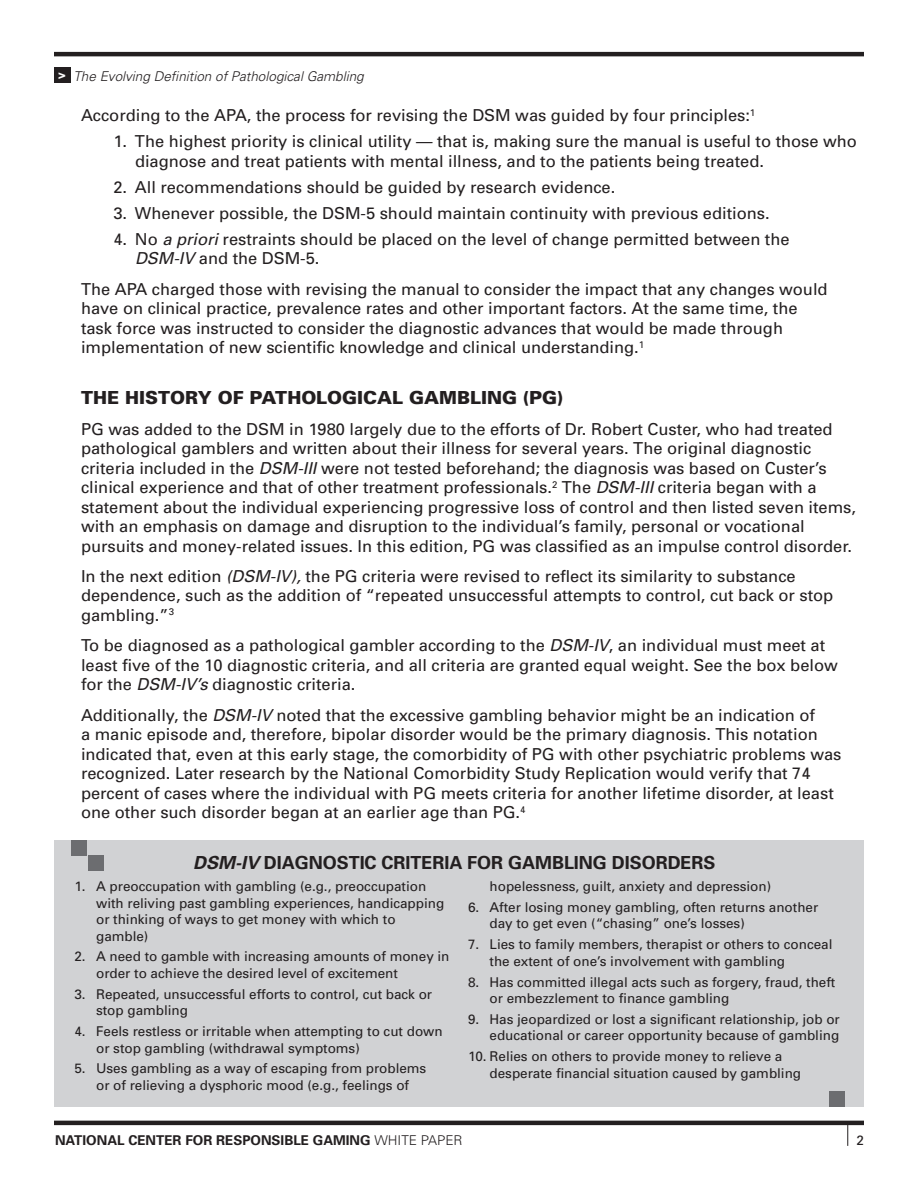
<style>
.page{position:relative;width:918px;height:1188px;background:#fff}
.page>*{position:absolute;margin:0;border:0;box-sizing:border-box;transform-origin:0 0}
.sub2{font:700 18px "Univers";color:#231f20}
.sub1{font:900 18px "Univers";color:#231f20}
.body1{font:16.5px/19.5px "Univers";color:#231f20}
.bullet{font:16.5px/19.5px "Univers";color:#231f20}
.bullet-2{font:13.5px/16.5px "Univers";color:#231f20}
.t1{font:700 13.5px "Univers";color:#231f20}
.t2{font:italic 300 13.5px "Univers";color:#231f20}
.bullet-3{font:700 13.5px "Univers";color:#fff}
.s1{font-style:italic}
.s2{font-weight:300}
</style>
<div class="page">
<svg style="left:847px;top:1125px;width:1px;height:21px"></svg>
<hr style="left:54px;top:1121px;width:810px;height:4px;background:#231f20">
<div style="left:55px;top:840px;width:809px;height:267px;background:#d1d2d4"></div>
<hr style="left:54px;top:52px;width:810px;height:4px;background:#231f20">
<div style="left:54px;top:68px;width:16px;height:15px;background:#231f20"></div>
<div style="left:89px;top:855px;width:15px;height:15px;background:#6c6d70"></div>
<div style="left:71px;top:840px;width:15px;height:15px;background:#6c6d70"></div>
<div style="left:829px;top:1091px;width:16px;height:16px;background:#6c6d70"></div>
<p class="bullet-3" style="left:58px;top:65px;width:9px">&gt;</p>
<p class="t2" style="left:73px;top:68px;width:292px">The Evolving Definition of Pathological Gambling</p>
<p class="body1" style="left:81px;top:105px;width:676px">According to the APA, the process for revising the DSM was guided by four principles:<sup>1</sup></p>
<p class="bullet" style="left:135px;top:131px;width:724px;text-indent:-22px">1. The highest priority is clinical utility — that is, making sure the manual is useful to those who diagnose and treat patients with mental illness, and to the patients being treated.</p>
<p class="bullet" style="left:113px;top:177px;width:503px">2. All recommendations should be guided by research evidence.</p>
<p class="bullet" style="left:113px;top:203px;width:658px">3. Whenever possible, the DSM-5 should maintain continuity with previous editions.</p>
<p class="bullet" style="left:135px;top:229px;width:656px;text-indent:-22px">4. No <span class="s1">a priori</span> restraints should be placed on the level of change permitted between the<br><span class="s1">DSM-IV</span> and the DSM-5.</p>
<p class="body1" style="left:81px;top:279px;width:748px">The APA charged those with revising the manual to consider the impact that any changes would have on clinical practice, prevalence rates and other important factors. At the same time, the task force was instructed to consider the diagnostic advances that would be made through implementation of new scientific knowledge and clinical understanding.<sup>1</sup></p>
<p class="sub1" style="left:81px;top:387px;width:484px">THE HISTORY OF PATHOLOGICAL GAMBLING (PG)</p>
<p class="body1" style="left:81px;top:419px;width:777px">PG was added to the DSM in 1980 largely due to the efforts of Dr. Robert Custer, who had treated pathological gamblers and written about their illness for several years. The original diagnostic criteria included in the <span class="s1">DSM-III</span> were not tested beforehand; the diagnosis was based on Custer’s clinical experience and that of other treatment professionals.<sup>2</sup> The <span class="s1">DSM-III</span> criteria began with a statement about the individual experiencing progressive loss of control and then listed seven items, with an emphasis on damage and disruption to the individual’s family, personal or vocational pursuits and money-related issues. In this edition, PG was classified as an impulse control disorder.</p>
<p class="body1" style="left:81px;top:566px;width:754px">In the next edition <span class="s1">(DSM-IV),</span> the PG criteria were revised to reflect its similarity to substance dependence, such as the addition of “repeated unsuccessful attempts to control, cut back or stop gambling.”<sup>3</sup></p>
<p class="body1" style="left:81px;top:635px;width:758px">To be diagnosed as a pathological gambler according to the <span class="s1">DSM-IV</span>, an individual must meet at least five of the 10 diagnostic criteria, and all criteria are granted equal weight. See the box below for the <span class="s1">DSM-IV’s</span> diagnostic criteria.</p>
<p class="body1" style="left:81px;top:705px;width:762px">Additionally, the <span class="s1">DSM-IV</span> noted that the excessive gambling behavior might be an indication of<br>a manic episode and, therefore, bipolar disorder would be the primary diagnosis. This notation indicated that, even at this early stage, the comorbidity of PG with other psychiatric problems was recognized. Later research by the National Comorbidity Study Replication would verify that 74 percent of cases where the individual with PG meets criteria for another lifetime disorder, at least one other such disorder began at an earlier age than PG.<sup>4</sup></p>
<p class="sub2" style="left:193px;top:851px;width:524px"><span class="s1">DSM-IV</span> DIAGNOSTIC CRITERIA FOR GAMBLING DISORDERS</p>
<p class="bullet-2" style="left:96px;top:878px;width:350px;text-indent:-22px">1. A preoccupation with gambling (e.g., preoccupation with reliving past gambling experiences, handicapping or thinking of ways to get money with which to gamble)</p>
<p class="bullet-2" style="left:96px;top:948px;width:355px;text-indent:-22px">2. A need to gamble with increasing amounts of money in order to achieve the desired level of excitement</p>
<p class="bullet-2" style="left:96px;top:985px;width:338px;text-indent:-22px">3. Repeated, unsuccessful efforts to control, cut back or stop gambling</p>
<p class="bullet-2" style="left:96px;top:1023px;width:348px;text-indent:-22px">4. Feels restless or irritable when attempting to cut down or stop gambling (withdrawal symptoms)</p>
<p class="bullet-2" style="left:75px;top:1060px;width:353px;text-align:center">5. Uses gambling as a way of escaping from problems or of relieving a dysphoric mood (e.g., feelings of</p>
<p class="bullet-2" style="left:490px;top:878px;width:283px">hopelessness, guilt, anxiety and depression)</p>
<p class="bullet-2" style="left:490px;top:899px;width:330px;text-indent:-22px">6. After losing money gambling, often returns another day to get even (“chasing” one’s losses)</p>
<p class="bullet-2" style="left:490px;top:936px;width:344px;text-indent:-22px">7. Lies to family members, therapist or others to conceal the extent of one’s involvement with gambling</p>
<p class="bullet-2" style="left:490px;top:973px;width:347px;text-indent:-22px">8. Has committed illegal acts such as forgery, fraud, theft or embezzlement to finance gambling</p>
<p class="bullet-2" style="left:468px;top:1011px;width:373px;text-align:right">9. Has jeopardized or lost a significant relationship, job or educational or career opportunity because of gambling</p>
<p class="bullet-2" style="left:490px;top:1048px;width:313px;text-indent:-22px">10. Relies on others to provide money to relieve a desperate financial situation caused by gambling</p>
<p class="t1" style="left:55px;top:1132px;width:409px">NATIONAL CENTER FOR RESPONSIBLE GAMING <span class="s2">WHITE PAPER</span></p>
<p class="bullet-2" style="left:856px;top:1132px;width:9px">2</p>
</div>
